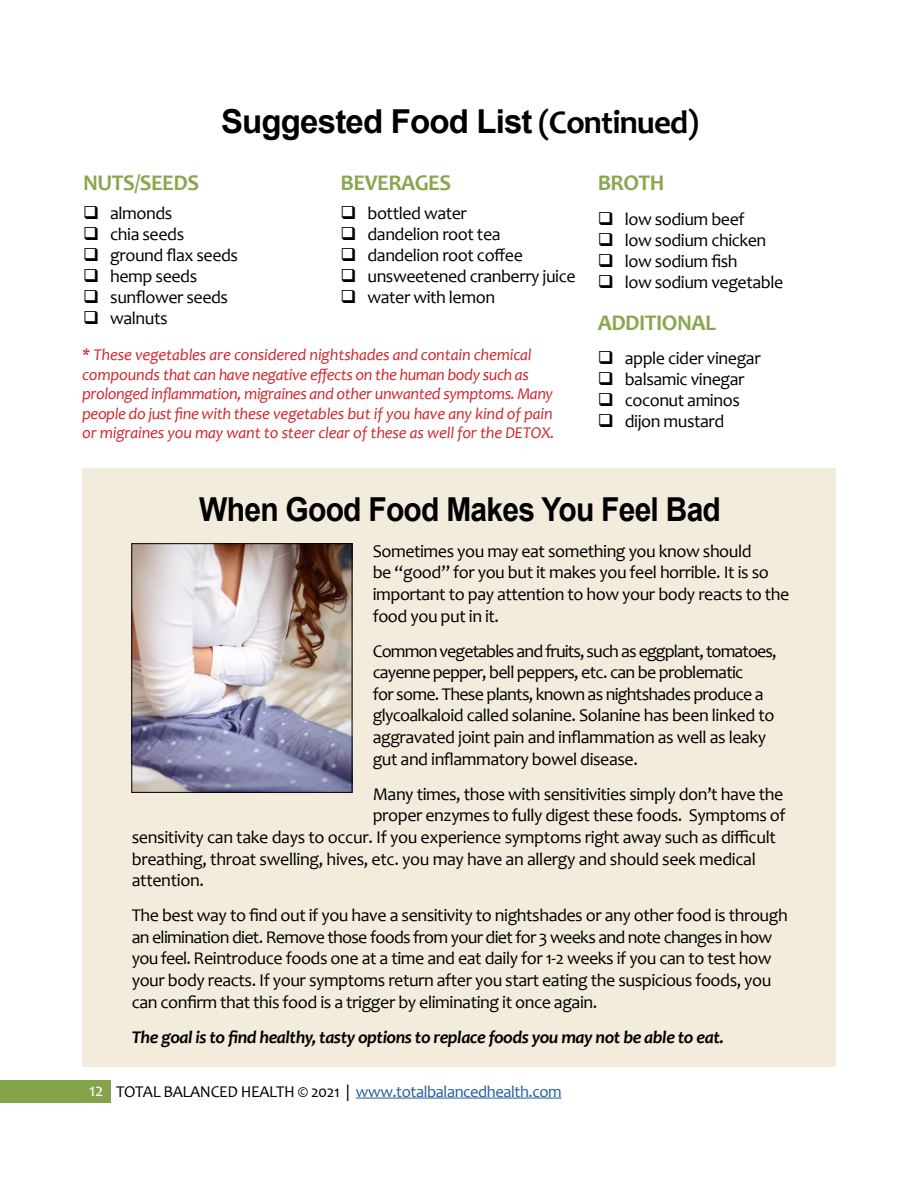
<style>
.page{position:relative;width:918px;height:1188px;background:#fff}
.page>*{position:absolute;margin:0;border:0;box-sizing:border-box;transform-origin:0 0}
.t1{font:700 33px "Arial";letter-spacing:-.025em;color:#000}
.t2{font:700 33px "Arial";letter-spacing:-.025em;color:#000;scale:.91 1}
.t3{font:700 22.5px "Candara";letter-spacing:-.025em;color:#8aa74e}
.t4{font:18px/21px "Candara";letter-spacing:-.025em;color:#000}
.t5{font:italic 700 18px "Candara";letter-spacing:-.025em;color:#000}
.t6{font:italic 16.5px/19.5px "Candara";letter-spacing:-.01em;color:#d2232a}
.t7{font:16.5px "Candara";letter-spacing:-.025em;color:#215e9e}
.s1{font-family:"Candara"}
.s2{font-size:18px;color:#fff}
.s3{color:#000}
</style>
<div class="page">
<hr style="left:356px;top:1098px;width:206px;height:1px;background:#215e9e">
<div style="left:0;top:1080px;width:111px;height:22px;background:#85a34a"></div>
<div style="left:82px;top:469px;width:754px;height:598px;background:#f3ebdb"></div>
<img style="left:133px;top:545px;width:217px;height:246px">
<div style="left:131px;top:543px;width:221px;height:250px;border:1px solid #000"></div>
<h1 class="t1" style="left:221px;top:98px;width:480px">Suggested Food List <span class="s1">(Continued)</span></h1>
<p class="t3" style="left:83px;top:169px;width:118px">NUTS/SEEDS</p>
<p class="t4" style="left:110px;top:202px;width:129px">almonds<br>chia seeds ground flax seeds hemp seeds sunflower seeds walnuts</p>
<p class="t3" style="left:340px;top:169px;width:112px">BEVERAGES</p>
<p class="t4" style="left:368px;top:202px;width:210px">bottled water<br>dandelion root tea dandelion root coffee unsweetened cranberry juice water with lemon</p>
<p class="t6" style="left:82px;top:345px;width:474px">* These vegetables are considered nightshades and contain chemical compounds that can have negative effects on the human body such as prolonged inflammation, migraines and other unwanted symptoms. Many people do just fine with these vegetables but if you have any kind of pain or migraines you may want to steer clear of these as well for the DETOX.</p>
<p class="t3" style="left:598px;top:169px;width:68px">BROTH</p>
<p class="t4" style="left:625px;top:208px;width:160px">low sodium beef<br>low sodium chicken low sodium fish<br>low sodium vegetable</p>
<p class="t3" style="left:598px;top:308px;width:120px">ADDITIONAL</p>
<p class="t4" style="left:625px;top:348px;width:137px">apple cider vinegar balsamic vinegar coconut aminos dijon mustard</p>
<h1 class="t2" style="left:199px;top:486px;width:575px">When Good Food Makes You Feel Bad</h1>
<p class="t4" style="left:373px;top:540px;width:418px;line-height:21.6px">Sometimes you may eat something you know should<br>be “good” for you but it makes you feel horrible. It is so important to pay attention to how your body reacts to the food you put in it.</p>
<p class="t4" style="left:373px;top:640px;width:406px;line-height:21.6px">Common vegetables and fruits, such as eggplant, tomatoes, cayenne pepper, bell peppers, etc. can be problematic<br>for some. These plants, known as nightshades produce a glycoalkaloid called solanine. Solanine has been linked to aggravated joint pain and inflammation as well as leaky gut and inflammatory bowel disease.</p>
<p class="t4" style="left:373px;top:783px;width:412px">Many times, those with sensitivities simply don’t have the</p>
<p class="t4" style="left:373px;top:805px;width:414px">proper enzymes to fully digest these foods. Symptoms of</p>
<p class="t4" style="left:132px;top:826px;width:646px">sensitivity can take days to occur. If you experience symptoms right away such as difficult</p>
<p class="t4" style="left:132px;top:848px;width:626px">breathing, throat swelling, hives, etc. you may have an allergy and should seek medical</p>
<p class="t4" style="left:132px;top:870px;width:74px">attention.</p>
<p class="t4" style="left:132px;top:904px;width:658px;line-height:21.6px">The best way to find out if you have a sensitivity to nightshades or any other food is through an elimination diet. Remove those foods from your diet for 3 weeks and note changes in how you feel. Reintroduce foods one at a time and eat daily for 1-2 weeks if you can to test how your body reacts. If your symptoms return after you start eating the suspicious foods, you can confirm that this food is a trigger by eliminating it once again.</p>
<p class="t5" style="left:132px;top:1026px;width:594px">The goal is to find healthy, tasty options to replace foods you may not be able to eat.</p>
<p class="t7" style="left:89px;top:1081px;width:474px"><span class="s2">12</span> <span class="s3">TOTAL BALANCED HEALTH © 2021 |</span> www.totalbalancedhealth.com</p>
</div>
